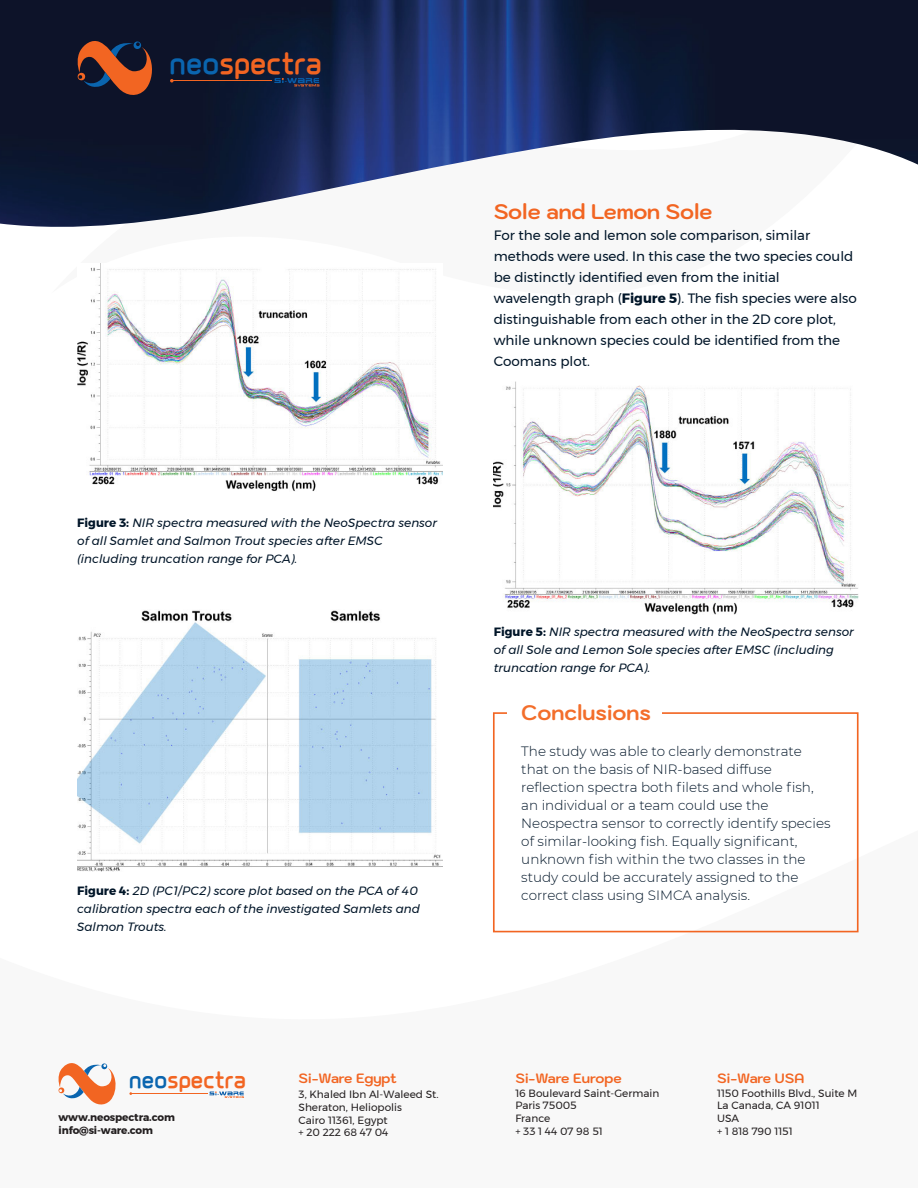
<style>
.page{position:relative;width:918px;height:1188px;background:#fff}
.page>*{position:absolute;margin:0;border:0;box-sizing:border-box;transform-origin:0 0}
.t1{font:800 30.45px "Millar";letter-spacing:-.015em;color:#f26522}
.t2{font:800 23.25px "Millar";letter-spacing:-.015em;color:#f26522}
.t3{font:700 21px "Kodchasan";color:#f26522}
.t4{font:700 21px "Kodchasan";color:#f36e2b}
.t5{font:300 13.5px/18px "Montserrat";color:#001528}
.t6{font:13.5px/21px "Montserrat";color:#001528}
.t7{font:700 13.5px "Kodchasan";color:#f26522}
.t8{font:italic 12px/18px "Montserrat";color:#001528}
.t9{font:10.5px/12.6px "Montserrat";color:#231f20}
.t10{font:700 10.5px/12.6px "Montserrat";letter-spacing:-.015em;color:#231f20}
.s1{color:#0a65af}
.s2{font-weight:700}
.s3{font-weight:700;font-style:normal}
</style>
<div class="page">
<svg style="left:77px;top:381px;width:782px;height:552px"></svg>
<div style="left:493px;top:712px;width:366px;height:220px;border:2px solid #f26522"></div>
<div style="left:508px;top:690px;width:154px;height:41px;background:#fff"></div>
<svg style="left:58px;top:1063px;width:58px;height:42px"></svg>
<hr style="left:132px;top:1093px;width:76px;height:1px;background:#f26522">
<svg style="left:209px;top:1091px;width:35px;height:7px"></svg>
<img style="left:0;top:0;width:918px;height:227px">
<svg style="left:77px;top:39px;width:76px;height:58px;background:#66372d"></svg>
<hr style="left:173px;top:80px;width:99px;height:1px;background:#f26522">
<svg style="left:170px;top:79px;width:4px;height:4px"></svg>
<svg style="left:274px;top:78px;width:46px;height:9px"></svg>
<img style="left:77px;top:263px;width:365px;height:228px">
<h1 class="t1" style="left:169px;top:46px;width:155px"><span class="s1">neo</span>spectra</h1>
<h3 class="t3" style="left:494px;top:200px;width:220px">Sole and Lemon Sole</h3>
<p class="t6" style="left:494px;top:225px;width:365px">For the sole and lemon sole comparison, similar methods were used. In this case the two species could be distinctly identified even from the initial wavelength graph (<span class="s2">Figure 5</span>). The fish species were also distinguishable from each other in the 2D core plot, while unknown species could be identified from the Coomans plot.</p>
<p class="t8" style="left:77px;top:514px;width:361px"><span class="s3">Figure 3:</span> NIR spectra measured with the NeoSpectra sensor of all Samlet and Salmon Trout species after EMSC (including truncation range for PCA).</p>
<p class="t8" style="left:77px;top:882px;width:344px"><span class="s3">Figure 4:</span> 2D (PC1/PC2) score plot based on the PCA of 40 calibration spectra each of the investigated Samlets and<br>Salmon Trouts.</p>
<p class="t8" style="left:494px;top:622px;width:362px"><span class="s3">Figure 5:</span> NIR spectra measured with the NeoSpectra sensor of all Sole and Lemon Sole species after EMSC (including truncation range for PCA).</p>
<h3 class="t4" style="left:521px;top:700px;width:131px">Conclusions</h3>
<p class="t5" style="left:521px;top:742px;width:311px">The study was able to clearly demonstrate that on the basis of NIR-based diffuse reflection spectra both filets and whole fish, an individual or a team could use the Neospectra sensor to correctly identify species of similar-looking fish. Equally significant, unknown fish within the two classes in the study could be accurately assigned to the correct class using SIMCA analysis.</p>
<h2 class="t2" style="left:129px;top:1067px;width:119px"><span class="s1">neo</span>spectra</h2>
<p class="t10" style="left:59px;top:1111px;width:118px">www.neospectra.com info@si-ware.com</p>
<p class="t7" style="left:299px;top:1071px;width:100px">Si-Ware Egypt</p>
<p class="t9" style="left:299px;top:1088px;width:142px">3, Khaled Ibn Al-Waleed St.<br>Sheraton, Heliopolis<br>Cairo 11361, Egypt<br>+ 20 222 68 47 04</p>
<p class="t7" style="left:515px;top:1071px;width:108px">Si-Ware Europe</p>
<p class="t9" style="left:515px;top:1087px;width:145px">16 Boulevard Saint-Germain<br>Paris 75005<br>France<br>+ 33 1 44 07 98 51</p>
<p class="t7" style="left:717px;top:1071px;width:89px">Si-Ware USA</p>
<p class="t9" style="left:717px;top:1087px;width:142px">1150 Foothills Blvd., Suite M<br>La Canada, CA 91011<br>USA<br>+ 1 818 790 1151</p>
</div>
